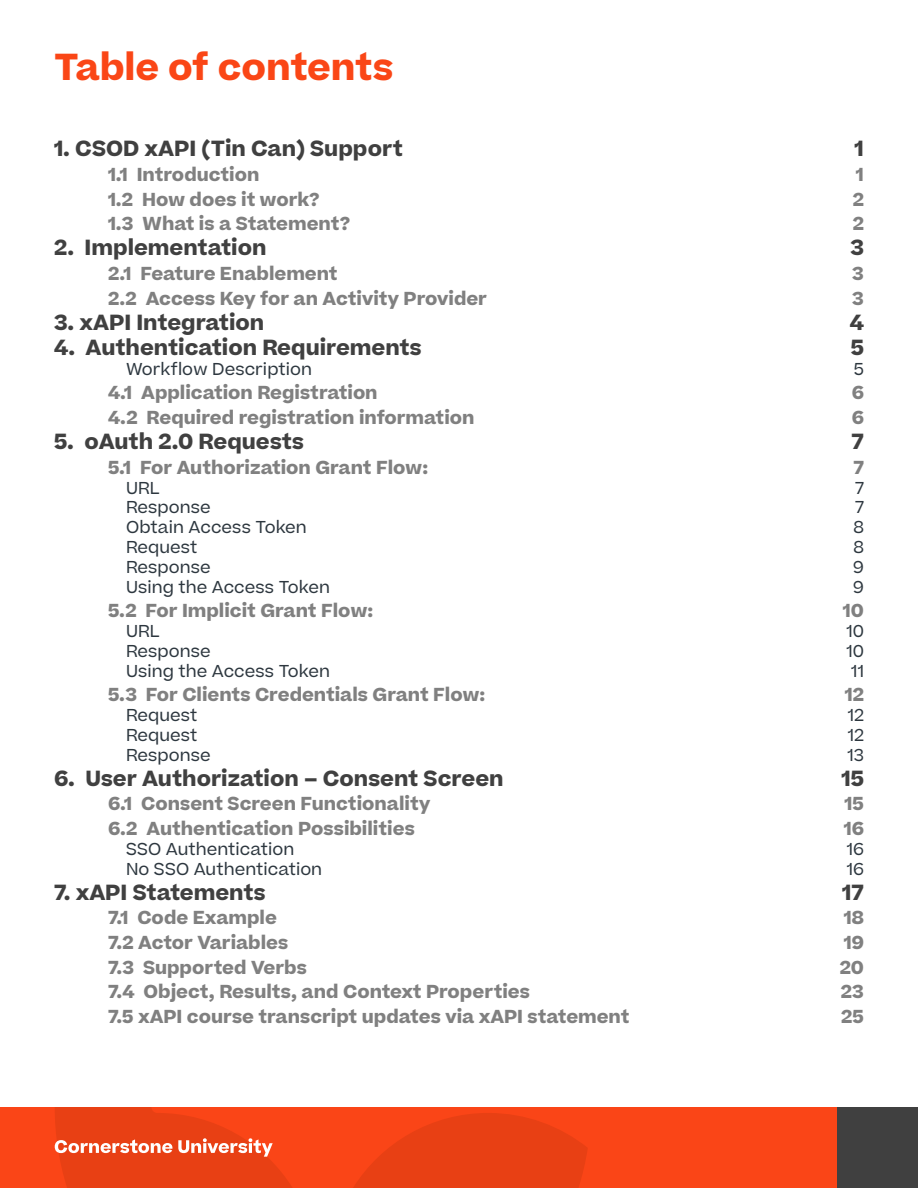
<style>
.page{position:relative;width:918px;height:1188px;background:#fff}
.page>*{position:absolute;margin:0;border:0;box-sizing:border-box;transform-origin:0 0}
.t1{font:700 36px "Beatrice";color:#fa4616}
.t2{font:700 21px "Beatrice";color:#404040}
.t3{font:700 18px "Beatrice";color:#808080}
.t4{font:16.5px "Beatrice";letter-spacing:.005em;color:#2d373f}
</style>
<div class="page">
<div style="left:0;top:1107px;width:837px;height:81px;background:#fa4517"></div>
<div style="left:837px;top:1107px;width:81px;height:81px;background:#404040"></div>
<svg style="left:55px;top:1107px;width:533px;height:81px"></svg>
<h1 class="t1" style="left:54px;top:43px;width:341px">Table of contents</h1>
<p class="t2" style="left:54px;top:134px;width:351px">1. CSOD xAPI (Tin Can) Support</p>
<p class="t2" style="left:855px;top:134px;width:11px">1</p>
<p class="t3" style="left:108px;top:162px;width:153px">1.1 Introduction</p>
<p class="t3" style="left:856px;top:162px;width:10px">1</p>
<p class="t3" style="left:108px;top:187px;width:213px">1.2 How does it work?</p>
<p class="t3" style="left:853px;top:187px;width:13px">2</p>
<p class="t3" style="left:108px;top:211px;width:244px">1.3 What is a Statement?</p>
<p class="t3" style="left:853px;top:211px;width:13px">2</p>
<p class="t2" style="left:54px;top:233px;width:214px">2. Implementation</p>
<p class="t2" style="left:850px;top:233px;width:15px">3</p>
<p class="t3" style="left:108px;top:261px;width:231px">2.1 Feature Enablement</p>
<p class="t3" style="left:852px;top:261px;width:13px">3</p>
<p class="t3" style="left:108px;top:286px;width:381px">2.2 Access Key for an Activity Provider</p>
<p class="t3" style="left:852px;top:286px;width:13px">3</p>
<p class="t2" style="left:54px;top:308px;width:212px">3. xAPI Integration</p>
<p class="t2" style="left:850px;top:308px;width:16px">4</p>
<p class="t2" style="left:54px;top:333px;width:369px">4. Authentication Requirements</p>
<p class="t2" style="left:851px;top:333px;width:15px">5</p>
<p class="t4" style="left:126px;top:358px;width:188px">Workflow Description</p>
<p class="t4" style="left:854px;top:358px;width:12px">5</p>
<p class="t3" style="left:108px;top:381px;width:271px">4.1 Application Registration</p>
<p class="t3" style="left:852px;top:381px;width:14px">6</p>
<p class="t3" style="left:108px;top:405px;width:368px">4.2 Required registration information</p>
<p class="t3" style="left:852px;top:405px;width:14px">6</p>
<p class="t2" style="left:54px;top:427px;width:252px">5. oAuth 2.0 Requests</p>
<p class="t2" style="left:852px;top:427px;width:14px">7</p>
<p class="t3" style="left:108px;top:455px;width:322px">5.1 For Authorization Grant Flow:</p>
<p class="t3" style="left:853px;top:455px;width:12px">7</p>
<p class="t4" style="left:126px;top:477px;width:35px">URL</p>
<p class="t4" style="left:855px;top:477px;width:10px">7</p>
<p class="t4" style="left:126px;top:497px;width:86px">Response</p>
<p class="t4" style="left:855px;top:497px;width:10px">7</p>
<p class="t4" style="left:126px;top:516px;width:182px">Obtain Access Token</p>
<p class="t4" style="left:854px;top:516px;width:12px">8</p>
<p class="t4" style="left:126px;top:536px;width:73px">Request</p>
<p class="t4" style="left:854px;top:536px;width:12px">8</p>
<p class="t4" style="left:126px;top:556px;width:86px">Response</p>
<p class="t4" style="left:853px;top:556px;width:12px">9</p>
<p class="t4" style="left:126px;top:576px;width:206px">Using the Access Token</p>
<p class="t4" style="left:853px;top:576px;width:12px">9</p>
<p class="t3" style="left:108px;top:598px;width:267px">5.2 For Implicit Grant Flow:</p>
<p class="t3" style="left:843px;top:598px;width:23px">10</p>
<p class="t4" style="left:126px;top:620px;width:35px">URL</p>
<p class="t4" style="left:846px;top:620px;width:19px">10</p>
<p class="t4" style="left:126px;top:640px;width:86px">Response</p>
<p class="t4" style="left:846px;top:640px;width:19px">10</p>
<p class="t4" style="left:126px;top:660px;width:206px">Using the Access Token</p>
<p class="t4" style="left:851px;top:660px;width:14px">11</p>
<p class="t3" style="left:108px;top:682px;width:379px">5.3 For Clients Credentials Grant Flow:</p>
<p class="t3" style="left:845px;top:682px;width:21px">12</p>
<p class="t4" style="left:126px;top:704px;width:73px">Request</p>
<p class="t4" style="left:848px;top:704px;width:18px">12</p>
<p class="t4" style="left:126px;top:724px;width:73px">Request</p>
<p class="t4" style="left:848px;top:724px;width:18px">12</p>
<p class="t4" style="left:126px;top:744px;width:86px">Response</p>
<p class="t4" style="left:847px;top:744px;width:18px">13</p>
<p class="t2" style="left:54px;top:764px;width:451px">6. User Authorization – Consent Screen</p>
<p class="t2" style="left:841px;top:764px;width:24px">15</p>
<p class="t3" style="left:108px;top:792px;width:324px">6.1 Consent Screen Functionality</p>
<p class="t3" style="left:845px;top:792px;width:21px">15</p>
<p class="t3" style="left:108px;top:816px;width:308px">6.2 Authentication Possibilities</p>
<p class="t3" style="left:844px;top:816px;width:22px">16</p>
<p class="t4" style="left:126px;top:838px;width:170px">SSO Authentication</p>
<p class="t4" style="left:847px;top:838px;width:19px">16</p>
<p class="t4" style="left:126px;top:858px;width:198px">No SSO Authentication</p>
<p class="t4" style="left:847px;top:858px;width:19px">16</p>
<p class="t2" style="left:54px;top:878px;width:213px">7. xAPI Statements</p>
<p class="t2" style="left:842px;top:878px;width:23px">17</p>
<p class="t3" style="left:108px;top:906px;width:170px">7.1 Code Example</p>
<p class="t3" style="left:844px;top:906px;width:22px">18</p>
<p class="t3" style="left:108px;top:930px;width:182px">7.2 Actor Variables</p>
<p class="t3" style="left:844px;top:930px;width:22px">19</p>
<p class="t3" style="left:108px;top:955px;width:200px">7.3 Supported Verbs</p>
<p class="t3" style="left:840px;top:955px;width:26px">20</p>
<p class="t3" style="left:108px;top:979px;width:424px">7.4 Object, Results, and Context Properties</p>
<p class="t3" style="left:841px;top:979px;width:25px">23</p>
<p class="t3" style="left:108px;top:1004px;width:523px">7.5 xAPI course transcript updates via xAPI statement</p>
<p class="t3" style="left:841px;top:1004px;width:24px">25</p>
</div>
